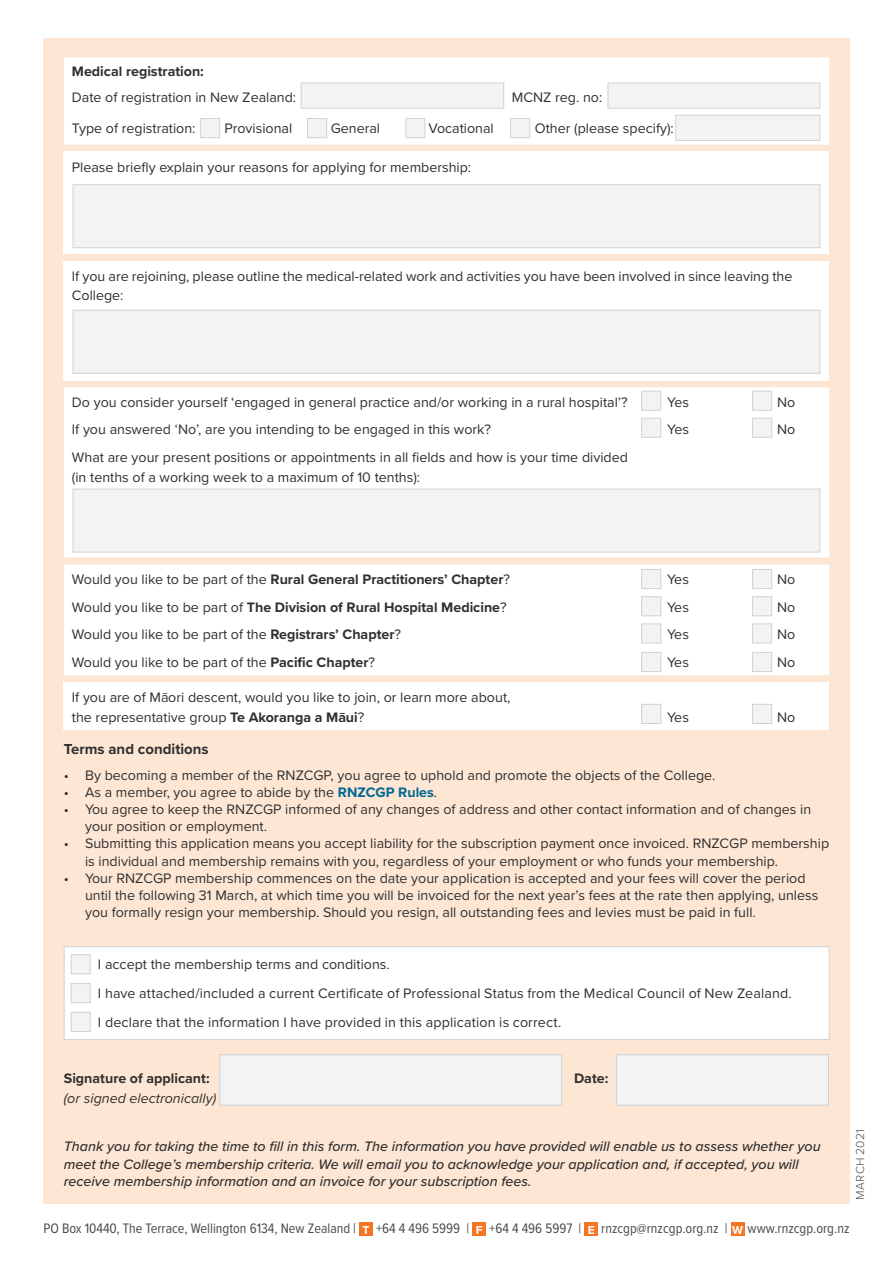
<style>
.page{position:relative;width:893px;height:1263px;background:#fff}
.page>*{position:absolute;margin:0;border:0;box-sizing:border-box;transform-origin:0 0}
.Subhead_1{font:700 15px "Proxima Nova";color:#312f30}
.Body_Text{font:14.25px/17.1px "Proxima Nova";color:#312f30}
.Body_Text-2{font:italic 500 14.25px/17.1px "Proxima Nova";color:#312f30}
.Body_Text-3{font:700 14.25px "Proxima Nova";color:#312f30}
.t1{font:14.25px "Proxima Nova Cond";color:#4b4c4d}
.Body_Text-4{font:italic 14.25px "Proxima Nova";color:#312f30}
.Body_Text-5{font:300 12px "Proxima Nova";letter-spacing:.02em;color:#4b4c4d}
.t2{font:700 12px "Proxima Nova";color:#fff}
.s1{font-weight:400}
.s2{font-weight:700}
.s3{font-weight:700;color:#006892}
.s4{color:#231f20}
</style>
<div class="page">
<div style="left:43px;top:39px;width:807px;height:1165px;background:#fde7d4"></div>
<div style="left:64px;top:57px;width:765px;height:88px;background:#fff"></div>
<div style="left:64px;top:152px;width:765px;height:102px;background:#fff"></div>
<div style="left:64px;top:261px;width:765px;height:119px;background:#fff"></div>
<div style="left:64px;top:387px;width:765px;height:170px;background:#fff"></div>
<div style="left:64px;top:565px;width:765px;height:110px;background:#fff"></div>
<div style="left:64px;top:682px;width:765px;height:48px;background:#fff"></div>
<div style="left:200px;top:118px;width:20px;height:20px;background:#f2f3f4;border:1px solid #d1d2d4"></div>
<div style="left:641px;top:391px;width:20px;height:20px;background:#f2f3f4;border:1px solid #d1d2d4"></div>
<div style="left:641px;top:418px;width:20px;height:20px;background:#f2f3f4;border:1px solid #d1d2d4"></div>
<div style="left:641px;top:569px;width:20px;height:20px;background:#f2f3f4;border:1px solid #d1d2d4"></div>
<div style="left:641px;top:596px;width:20px;height:20px;background:#f2f3f4;border:1px solid #d1d2d4"></div>
<div style="left:641px;top:623px;width:20px;height:20px;background:#f2f3f4;border:1px solid #d1d2d4"></div>
<div style="left:641px;top:652px;width:20px;height:20px;background:#f2f3f4;border:1px solid #d1d2d4"></div>
<div style="left:641px;top:704px;width:20px;height:20px;background:#f2f3f4;border:1px solid #d1d2d4"></div>
<div style="left:752px;top:391px;width:20px;height:20px;background:#f2f3f4;border:1px solid #d1d2d4"></div>
<div style="left:752px;top:418px;width:20px;height:20px;background:#f2f3f4;border:1px solid #d1d2d4"></div>
<div style="left:752px;top:569px;width:20px;height:20px;background:#f2f3f4;border:1px solid #d1d2d4"></div>
<div style="left:752px;top:596px;width:20px;height:20px;background:#f2f3f4;border:1px solid #d1d2d4"></div>
<div style="left:752px;top:623px;width:20px;height:20px;background:#f2f3f4;border:1px solid #d1d2d4"></div>
<div style="left:752px;top:652px;width:20px;height:20px;background:#f2f3f4;border:1px solid #d1d2d4"></div>
<div style="left:752px;top:704px;width:20px;height:20px;background:#f2f3f4;border:1px solid #d1d2d4"></div>
<div style="left:307px;top:118px;width:20px;height:20px;background:#f2f3f4;border:1px solid #d1d2d4"></div>
<div style="left:405px;top:118px;width:20px;height:20px;background:#f2f3f4;border:1px solid #d1d2d4"></div>
<div style="left:510px;top:118px;width:20px;height:20px;background:#f2f3f4;border:1px solid #d1d2d4"></div>
<div style="left:64px;top:946px;width:766px;height:94px;background:#fff;border:1px solid #d1d2d4"></div>
<div style="left:71px;top:983px;width:20px;height:20px;background:#f2f3f4;border:1px solid #d1d2d4"></div>
<div style="left:71px;top:954px;width:20px;height:20px;background:#f2f3f4;border:1px solid #d1d2d4"></div>
<div style="left:71px;top:1012px;width:20px;height:20px;background:#f2f3f4;border:1px solid #d1d2d4"></div>
<div style="left:301px;top:83px;width:203px;height:26px;background:#f2f3f4;border:1px solid #d1d2d4"></div>
<div style="left:608px;top:83px;width:212px;height:26px;background:#f2f3f4;border:1px solid #d1d2d4"></div>
<div style="left:675px;top:115px;width:145px;height:26px;background:#f2f3f4;border:1px solid #d1d2d4"></div>
<div style="left:73px;top:184px;width:747px;height:64px;background:#f2f3f4;border:1px solid #d1d2d4"></div>
<div style="left:73px;top:310px;width:747px;height:64px;background:#f2f3f4;border:1px solid #d1d2d4"></div>
<div style="left:73px;top:489px;width:747px;height:63px;background:#f2f3f4;border:1px solid #d1d2d4"></div>
<div style="left:219px;top:1054px;width:343px;height:52px;background:#f2f3f4;border:1px solid #d1d2d4"></div>
<div style="left:616px;top:1054px;width:213px;height:52px;background:#f2f3f4;border:1px solid #d1d2d4"></div>
<div style="left:359px;top:1222px;width:14px;height:14px;background:#f57523"></div>
<div style="left:472px;top:1222px;width:14px;height:14px;background:#f57523"></div>
<div style="left:584px;top:1222px;width:14px;height:14px;background:#f57523"></div>
<div style="left:731px;top:1222px;width:13px;height:14px;background:#f57523"></div>
<p class="Body_Text-3" style="left:72px;top:60px;width:133px">Medical registration:</p>
<p class="Body_Text" style="left:72px;top:88px;width:226px">Date of registration in New Zealand:</p>
<p class="Body_Text" style="left:512px;top:88px;width:92px">MCNZ reg. no:</p>
<p class="Body_Text" style="left:72px;top:119px;width:125px">Type of registration:</p>
<p class="Body_Text" style="left:224px;top:119px;width:69px">Provisional</p>
<p class="Body_Text" style="left:331px;top:119px;width:51px">General</p>
<p class="Body_Text" style="left:428px;top:119px;width:67px">Vocational</p>
<p class="Body_Text" style="left:535px;top:119px;width:141px">Other (please specify):</p>
<p class="Body_Text" style="left:72px;top:158px;width:401px">Please briefly explain your reasons for applying for membership:</p>
<p class="Body_Text" style="left:72px;top:266px;width:722px;line-height:19.5px">If you are rejoining, please outline the medical-related work and activities you have been involved in since leaving the<br>College:</p>
<p class="Body_Text" style="left:72px;top:393px;width:557px">Do you consider yourself ‘engaged in general practice and/or working in a rural hospital’?</p>
<p class="Body_Text" style="left:667px;top:393px;width:23px">Yes</p>
<p class="Body_Text" style="left:777px;top:393px;width:20px">No</p>
<p class="Body_Text" style="left:72px;top:420px;width:421px">If you answered ‘No’, are you intending to be engaged in this work?</p>
<p class="Body_Text" style="left:667px;top:420px;width:23px">Yes</p>
<p class="Body_Text" style="left:777px;top:420px;width:20px">No</p>
<p class="Body_Text" style="left:72px;top:447px;width:558px;line-height:19.5px">What are your present positions or appointments in all fields and how is your time divided (in tenths of a working week to a maximum of 10 tenths):</p>
<p class="Body_Text-3" style="left:72px;top:569px;width:440px"><span class="s1">Would you like to be part of the</span> Rural General Practitioners’ Chapter<span class="s1">?</span></p>
<p class="Body_Text" style="left:667px;top:570px;width:23px">Yes</p>
<p class="Body_Text" style="left:777px;top:570px;width:20px">No</p>
<p class="Body_Text-3" style="left:72px;top:596px;width:436px"><span class="s1">Would you like to be part of</span> The Division of Rural Hospital Medicine<span class="s1">?</span></p>
<p class="Body_Text" style="left:667px;top:598px;width:23px">Yes</p>
<p class="Body_Text" style="left:777px;top:598px;width:20px">No</p>
<p class="Body_Text" style="left:72px;top:625px;width:331px">Would you like to be part of the <span class="s2">Registrars’ Chapter</span>?</p>
<p class="Body_Text" style="left:667px;top:625px;width:23px">Yes</p>
<p class="Body_Text" style="left:777px;top:625px;width:20px">No</p>
<p class="Body_Text" style="left:72px;top:653px;width:305px">Would you like to be part of the <span class="s2">Pacific Chapter</span>?</p>
<p class="Body_Text" style="left:667px;top:653px;width:23px">Yes</p>
<p class="Body_Text" style="left:777px;top:653px;width:20px">No</p>
<p class="Body_Text" style="left:72px;top:688px;width:440px">If you are of Ma¯ori descent, would you like to join, or learn more about,</p>
<p class="Body_Text" style="left:72px;top:708px;width:294px">the representative group <span class="s2">Te Akoranga a Ma¯ui</span>?</p>
<p class="Body_Text" style="left:667px;top:708px;width:23px">Yes</p>
<p class="Body_Text" style="left:777px;top:708px;width:20px">No</p>
<p class="Subhead_1" style="left:64px;top:738px;width:146px">Terms and conditions</p>
<p class="Body_Text" style="left:64px;top:766px;width:653px">• By becoming a member of the RNZCGP, you agree to uphold and promote the objects of the College.</p>
<p class="Body_Text" style="left:64px;top:783px;width:375px">• As a member, you agree to abide by the <span class="s3">RNZCGP Rules</span><span class="s4">.</span></p>
<p class="Body_Text" style="left:85px;top:800px;width:728px;text-indent:-21px">• You agree to keep the RNZCGP informed of any changes of address and other contact information and of changes in your position or employment.</p>
<p class="Body_Text" style="left:85px;top:834px;width:746px;text-indent:-21px">• Submitting this application means you accept liability for the subscription payment once invoiced. RNZCGP membership is individual and membership remains with you, regardless of your employment or who funds your membership.</p>
<p class="Body_Text" style="left:85px;top:869px;width:735px;text-indent:-21px">• Your RNZCGP membership commences on the date your application is accepted and your fees will cover the period until the following 31 March, at which time you will be invoiced for the next year’s fees at the rate then applying, unless you formally resign your membership. Should you resign, all outstanding fees and levies must be paid in full.</p>
<p class="Body_Text" style="left:98px;top:955px;width:293px">I accept the membership terms and conditions.</p>
<p class="Body_Text" style="left:98px;top:984px;width:695px">I have attached/included a current Certificate of Professional Status from the Medical Council of New Zealand.</p>
<p class="Body_Text" style="left:98px;top:1013px;width:465px">I declare that the information I have provided in this application is correct.</p>
<p class="Body_Text-3" style="left:64px;top:1068px;width:147px">Signature of applicant:</p>
<p class="Body_Text-3" style="left:574px;top:1068px;width:36px">Date:</p>
<p class="Body_Text-4" style="left:64px;top:1087px;width:154px">(or signed electronically)</p>
<p class="Body_Text-2" style="left:64px;top:1137px;width:758px">Thank you for taking the time to fill in this form. The information you have provided will enable us to assess whether you meet the College’s membership criteria. We will email you to acknowledge your application and, if accepted, you will receive membership information and an invoice for your subscription fees.</p>
<p class="Body_Text-5" style="left:851px;top:1199px;width:72px;rotate:-90deg">MARCH 2021</p>
<p class="t1" style="left:43px;top:1218px;width:314px">PO Box 10440, The Terrace, Wellington 6134, New Zealand |</p>
<p class="t2" style="left:363px;top:1221px;width:8px">T</p>
<p class="t1" style="left:376px;top:1218px;width:95px">+64 4 496 5999 |</p>
<p class="t2" style="left:476px;top:1221px;width:8px">F</p>
<p class="t1" style="left:489px;top:1218px;width:94px">+64 4 496 5997 |</p>
<p class="t2" style="left:588px;top:1221px;width:8px">E</p>
<p class="t1" style="left:601px;top:1218px;width:128px">rnzcgp@rnzcgp.org.nz |</p>
<p class="t2" style="left:732px;top:1221px;width:13px">W</p>
<p class="t1" style="left:748px;top:1218px;width:103px">www.rnzcgp.org.nz</p>
</div>
